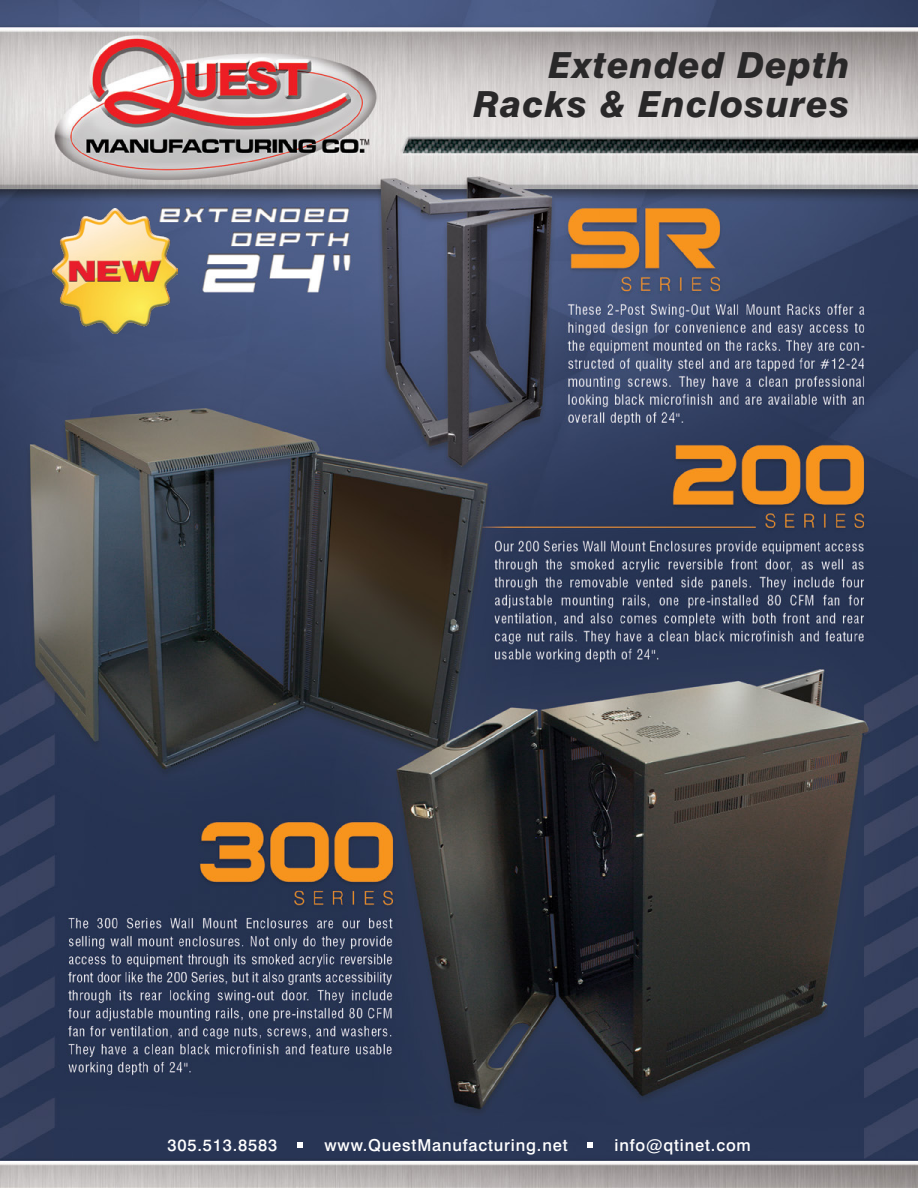
<style>
.page{position:relative;width:918px;height:1188px;background:#fff}
.page>*{position:absolute;margin:0;border:0;box-sizing:border-box;transform-origin:0 0}
.t1{font:54px "Arial";color:#fff}
.t2{font:italic 800 36px/39px "Swiss 721 BT";letter-spacing:.025em;color:#292829;text-align:right}
.t3{font:500 16.5px "Swiss 721 BT";letter-spacing:.05em;color:#fff}
</style>
<div class="page">
<img style="left:0;top:0;width:918px;height:1188px">
<img style="left:52px;top:209px;width:125px;height:125px">
<h2 class="t2" style="left:474px;top:46px;width:378px">Extended Depth<br>Racks &amp; Enclosures</h2>
<p class="t3" style="left:167px;top:1135px;width:112px">305.513.8583</p>
<h1 class="t1" style="left:293px;top:1093px;width:17px">.</h1>
<p class="t3" style="left:324px;top:1135px;width:245px">www.QuestManufacturing.net</p>
<h1 class="t1" style="left:583px;top:1093px;width:17px">.</h1>
<p class="t3" style="left:615px;top:1135px;width:138px">info@qtinet.com</p>
</div>
